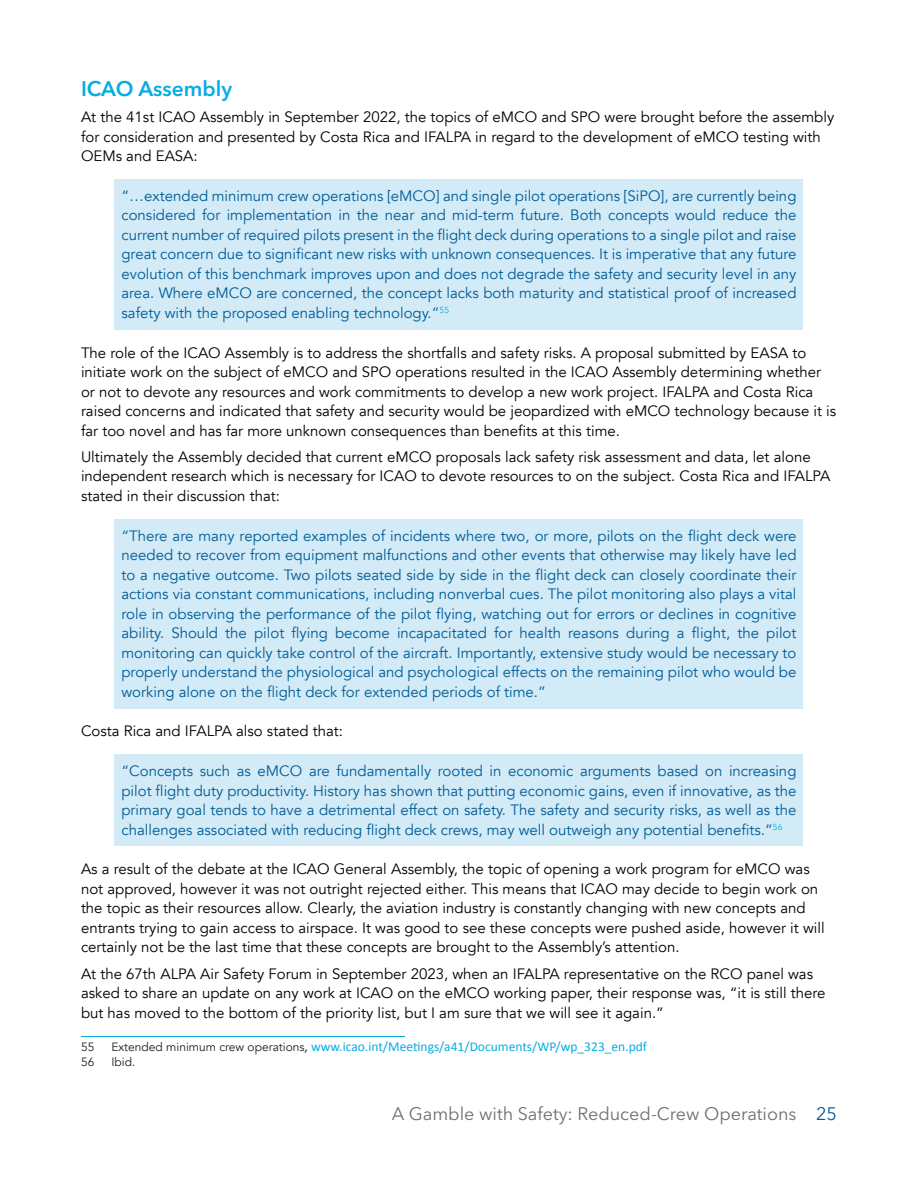
<style>
.page{position:relative;width:918px;height:1188px;background:#fff}
.page>*{position:absolute;margin:0;border:0;box-sizing:border-box;transform-origin:0 0}
.Head_2{font:600 21px "Avenir Next LT Pro";color:#07ade2}
.t1{font:18px "Avenir Next LT Pro";color:#6e6f71}
.Body_Quote_Block{font:15px/19.5px "Avenir";color:#005d97;text-align:justify}
.t2{font:15px/19.5px "Avenir";color:#000}
.Footnote_Text{font:13.5px "Calibri";color:#07ade2}
.Footnote_Text-2{font:12px "Avenir";color:#231f20}
.s1{font-family:"Avenir";font-size:12px;color:#231f20}
.s2{color:#231f20}
.s3{color:#005d97}
</style>
<div class="page">
<div style="left:115px;top:179px;width:688px;height:150px;background:#d3eaf7"></div>
<div style="left:115px;top:519px;width:688px;height:189px;background:#d3eaf7"></div>
<div style="left:115px;top:754px;width:688px;height:92px;background:#d3eaf7"></div>
<hr style="left:81px;top:1036px;width:324px;height:1px;background:#07ade2">
<p class="Head_2" style="left:81px;top:76px;width:153px">ICAO Assembly</p>
<p class="t2" style="left:81px;top:107px;width:755px">At the 41st ICAO Assembly in September 2022, the topics of eMCO and SPO were brought before the assembly for consideration and presented by Costa Rica and IFALPA in regard to the development of eMCO testing with<br>OEMs and EASA:</p>
<p class="Body_Quote_Block" style="left:122px;top:186px;width:677px">“…extended minimum crew operations [eMCO] and single pilot operations [SiPO], are currently being considered for implementation in the near and mid-term future. Both concepts would reduce the current number of required pilots present in the flight deck during operations to a single pilot and raise great concern due to significant new risks with unknown consequences. It is imperative that any future evolution of this benchmark improves upon and does not degrade the safety and security level in any area. Where eMCO are concerned, the concept lacks both maturity and statistical proof of increased safety with the proposed enabling technology.”<sup>55</sup></p>
<p class="t2" style="left:81px;top:343px;width:757px">The role of the ICAO Assembly is to address the shortfalls and safety risks. A proposal submitted by EASA to initiate work on the subject of eMCO and SPO operations resulted in the ICAO Assembly determining whether or not to devote any resources and work commitments to develop a new work project. IFALPA and Costa Rica raised concerns and indicated that safety and security would be jeopardized with eMCO technology because it is far too novel and has far more unknown consequences than benefits at this time.</p>
<p class="t2" style="left:81px;top:447px;width:751px">Ultimately the Assembly decided that current eMCO proposals lack safety risk assessment and data, let alone independent research which is necessary for ICAO to devote resources to on the subject. Costa Rica and IFALPA stated in their discussion that:</p>
<p class="Body_Quote_Block" style="left:122px;top:526px;width:677px">“There are many reported examples of incidents where two, or more, pilots on the flight deck were needed to recover from equipment malfunctions and other events that otherwise may likely have led to a negative outcome. Two pilots seated side by side in the flight deck can closely coordinate their actions via constant communications, including nonverbal cues. The pilot monitoring also plays a vital role in observing the performance of the pilot flying, watching out for errors or declines in cognitive ability. Should the pilot flying become incapacitated for health reasons during a flight, the pilot monitoring can quickly take control of the aircraft. Importantly, extensive study would be necessary to properly understand the physiological and psychological effects on the remaining pilot who would be working alone on the flight deck for extended periods of time.”</p>
<p class="t2" style="left:81px;top:722px;width:264px">Costa Rica and IFALPA also stated that:</p>
<p class="Body_Quote_Block" style="left:122px;top:761px;width:677px">“Concepts such as eMCO are fundamentally rooted in economic arguments based on increasing pilot flight duty productivity. History has shown that putting economic gains, even if innovative, as the primary goal tends to have a detrimental effect on safety. The safety and security risks, as well as the challenges associated with reducing flight deck crews, may well outweigh any potential benefits.”<sup>56</sup></p>
<p class="t2" style="left:81px;top:860px;width:745px">As a result of the debate at the ICAO General Assembly, the topic of opening a work program for eMCO was not approved, however it was not outright rejected either. This means that ICAO may decide to begin work on the topic as their resources allow. Clearly, the aviation industry is constantly changing with new concepts and entrants trying to gain access to airspace. It was good to see these concepts were pushed aside, however it will certainly not be the last time that these concepts are brought to the Assembly’s attention.</p>
<p class="t2" style="left:81px;top:964px;width:746px">At the 67th ALPA Air Safety Forum in September 2023, when an IFALPA representative on the RCO panel was asked to share an update on any work at ICAO on the eMCO working paper, their response was, “it is still there but has moved to the bottom of the priority list, but I am sure that we will see it again.”</p>
<p class="Footnote_Text-2" style="left:81px;top:1040px;width:15px">55</p>
<p class="Footnote_Text" style="left:111px;top:1038px;width:537px"><span class="s1">Extended minimum crew operations</span><span class="s2">,</span> www.icao.int/Meetings/a41/Documents/WP/wp_323_en.pdf</p>
<p class="Footnote_Text-2" style="left:81px;top:1055px;width:15px">56</p>
<p class="Footnote_Text-2" style="left:111px;top:1055px;width:26px">Ibid.</p>
<p class="t1" style="left:392px;top:1103px;width:447px">A Gamble with Safety: Reduced-Crew Operations <span class="s3">25</span></p>
</div>
